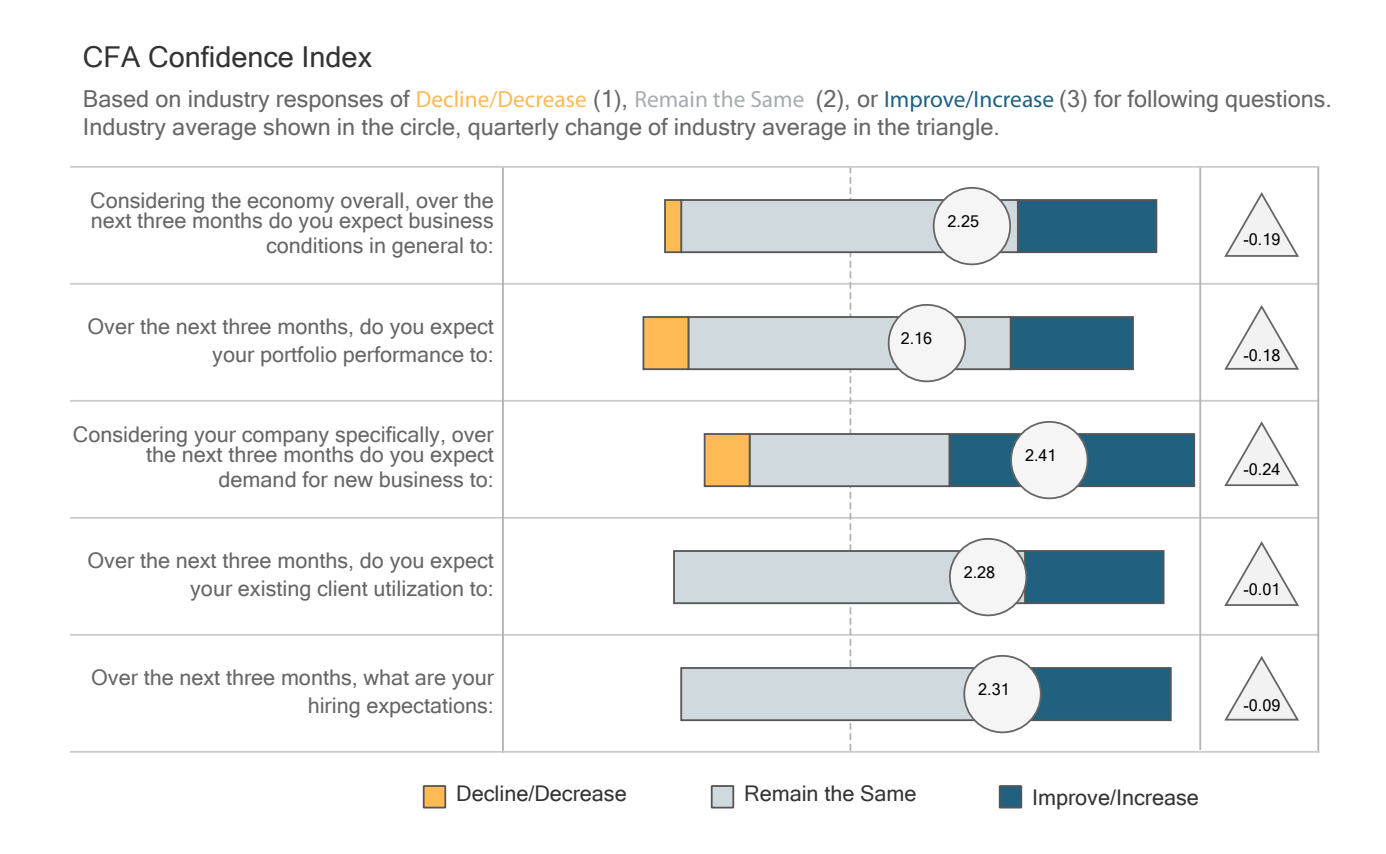
<style>
.page{position:relative;width:1386px;height:854px;background:#fff}
.page>*{position:absolute;margin:0;border:0;box-sizing:border-box;transform-origin:0 0}
.t1{font:28.88px "Microsoft Sans Serif";color:#333}
.t2{font:23.45px/28px "Microsoft Sans Serif";color:#666}
.t3{font:21.53px/28.7px "Microsoft Sans Serif";color:#666;text-align:right}
.t4{font:21.53px "Microsoft Sans Serif";color:#333}
.t5{font:16.28px "Microsoft Sans Serif";color:#000}
.s1{font-family:"Myriad Pro";color:#ffba55}
.s2{font-family:"Myriad Pro";color:#a6adb0}
.s3{font-family:"Myriad Pro";color:#1f617f}
</style>
<div class="page">
<hr style="left:71px;top:166px;width:432px;height:2px;background:#cbcbcb">
<hr style="left:71px;top:283px;width:432px;height:2px;background:#cbcbcb">
<hr style="left:71px;top:400px;width:432px;height:2px;background:#cbcbcb">
<hr style="left:71px;top:517px;width:432px;height:2px;background:#cbcbcb">
<hr style="left:71px;top:634px;width:432px;height:2px;background:#cbcbcb">
<hr style="left:71px;top:751px;width:432px;height:2px;background:#cbcbcb">
<hr style="left:503px;top:283px;width:815px;height:2px;background:#cbcbcb">
<hr style="left:503px;top:400px;width:815px;height:2px;background:#cbcbcb">
<hr style="left:503px;top:517px;width:815px;height:2px;background:#cbcbcb">
<hr style="left:503px;top:634px;width:815px;height:2px;background:#cbcbcb">
<hr style="left:1199px;top:167px;width:2px;height:583px;background:#b4b4b4">
<hr style="left:503px;top:167px;width:1px;height:585px;background:#b0b0b0">
<hr style="left:1317px;top:167px;width:2px;height:585px;background:#b0b0b0">
<hr style="left:503px;top:167px;width:815px;height:1px;background:#cbcbcb">
<hr style="left:503px;top:751px;width:815px;height:2px;background:#cbcbcb">
<div style="left:423px;top:785px;width:23px;height:24px;background:#ffba55;border:2px solid #555"></div>
<div style="left:711px;top:785px;width:23px;height:24px;background:#d0d9dd;border:2px solid #555"></div>
<div style="left:999px;top:785px;width:23px;height:24px;background:#1f617f;border:2px solid #555"></div>
<svg style="left:1224px;top:305px;width:75px;height:65px"></svg>
<svg style="left:1224px;top:421px;width:75px;height:66px"></svg>
<svg style="left:1224px;top:541px;width:75px;height:65px"></svg>
<svg style="left:1224px;top:656px;width:75px;height:65px"></svg>
<svg style="left:1224px;top:192px;width:75px;height:65px"></svg>
<svg style="left:850px;top:168px;width:1px;height:583px"></svg>
<div style="left:1017px;top:667px;width:155px;height:54px;background:#1f617f;border:2px solid #555"></div>
<div style="left:1024px;top:550px;width:141px;height:54px;background:#1f617f;border:2px solid #555"></div>
<div style="left:949px;top:433px;width:246px;height:54px;background:#1f617f;border:2px solid #555"></div>
<div style="left:1010px;top:316px;width:124px;height:54px;background:#1f617f;border:2px solid #555"></div>
<div style="left:1017px;top:199px;width:140px;height:54px;background:#1f617f;border:2px solid #555"></div>
<div style="left:680px;top:667px;width:339px;height:54px;background:#d0d9dd;border:2px solid #555"></div>
<div style="left:673px;top:550px;width:353px;height:54px;background:#d0d9dd;border:2px solid #555"></div>
<div style="left:749px;top:433px;width:201px;height:54px;background:#d0d9dd;border:2px solid #555"></div>
<div style="left:688px;top:316px;width:324px;height:54px;background:#d0d9dd;border:2px solid #555"></div>
<div style="left:680px;top:199px;width:339px;height:54px;background:#d0d9dd;border:2px solid #555"></div>
<div style="left:704px;top:433px;width:47px;height:54px;background:#ffba55;border:2px solid #555"></div>
<div style="left:643px;top:316px;width:46px;height:54px;background:#ffba55;border:2px solid #555"></div>
<div style="left:664px;top:199px;width:18px;height:54px;background:#ffba55;border:2px solid #555"></div>
<div style="left:964px;top:656px;width:77px;height:76px;background:#f5f5f5;border-radius:50%"></div>
<div style="left:963px;top:655px;width:79px;height:78px;border:2px solid #666;border-radius:50%"></div>
<div style="left:950px;top:539px;width:76px;height:76px;background:#f5f5f5;border-radius:50%"></div>
<div style="left:949px;top:538px;width:78px;height:78px;border:2px solid #666;border-radius:50%"></div>
<div style="left:1011px;top:422px;width:77px;height:76px;background:#f5f5f5;border-radius:50%"></div>
<div style="left:1010px;top:421px;width:78px;height:78px;border:2px solid #666;border-radius:50%"></div>
<div style="left:889px;top:305px;width:76px;height:76px;background:#f5f5f5;border-radius:50%"></div>
<div style="left:888px;top:304px;width:78px;height:78px;border:2px solid #666;border-radius:50%"></div>
<div style="left:934px;top:188px;width:76px;height:76px;background:#f5f5f5;border-radius:50%"></div>
<div style="left:933px;top:187px;width:78px;height:78px;border:2px solid #666;border-radius:50%"></div>
<h1 class="t1" style="left:83px;top:41px;width:291px">CFA Confidence Index</h1>
<p class="t2" style="left:83px;top:85px;width:1251px">Based on industry responses of <span class="s1">Decline/Decrease</span> (1), <span class="s2">Remain the Same</span> (2), or <span class="s3">Improve/Increase</span> (3) for following questions.<br>Industry average shown in the circle, quarterly change of industry average in the triangle.</p>
<p class="t3" style="left:90px;top:191px;width:405px;line-height:20.1px;text-align:left">Considering the economy overall, over the next three months do you expect business</p>
<p class="t3" style="left:266px;top:231px;width:229px">conditions in general to:</p>
<p class="t3" style="left:88px;top:312px;width:408px">Over the next three months, do you expect your portfolio performance to:</p>
<p class="t3" style="left:73px;top:425px;width:423px;line-height:20.1px">Considering your company specifically, over the next three months do you expect</p>
<p class="t3" style="left:219px;top:465px;width:277px">demand for new business to:</p>
<p class="t3" style="left:88px;top:546px;width:408px">Over the next three months, do you expect your existing client utilization to:</p>
<p class="t3" style="left:91px;top:663px;width:404px">Over the next three months, what are your hiring expectations:</p>
<p class="t5" style="left:948px;top:212px;width:33px">2.25</p>
<p class="t5" style="left:901px;top:329px;width:33px">2.16</p>
<p class="t5" style="left:1025px;top:446px;width:33px">2.41</p>
<p class="t5" style="left:964px;top:563px;width:33px">2.28</p>
<p class="t5" style="left:978px;top:680px;width:33px">2.31</p>
<p class="t4" style="left:456px;top:781px;width:172px">Decline/Decrease</p>
<p class="t4" style="left:744px;top:781px;width:174px">Remain the Same</p>
<p class="t4" style="left:1032px;top:785px;width:168px">Improve/Increase</p>
<p class="t5" style="left:1243px;top:230px;width:38px">-0.19</p>
<p class="t5" style="left:1243px;top:346px;width:38px">-0.18</p>
<p class="t5" style="left:1243px;top:460px;width:38px">-0.24</p>
<p class="t5" style="left:1243px;top:580px;width:38px">-0.01</p>
<p class="t5" style="left:1243px;top:696px;width:38px">-0.09</p>
</div>
